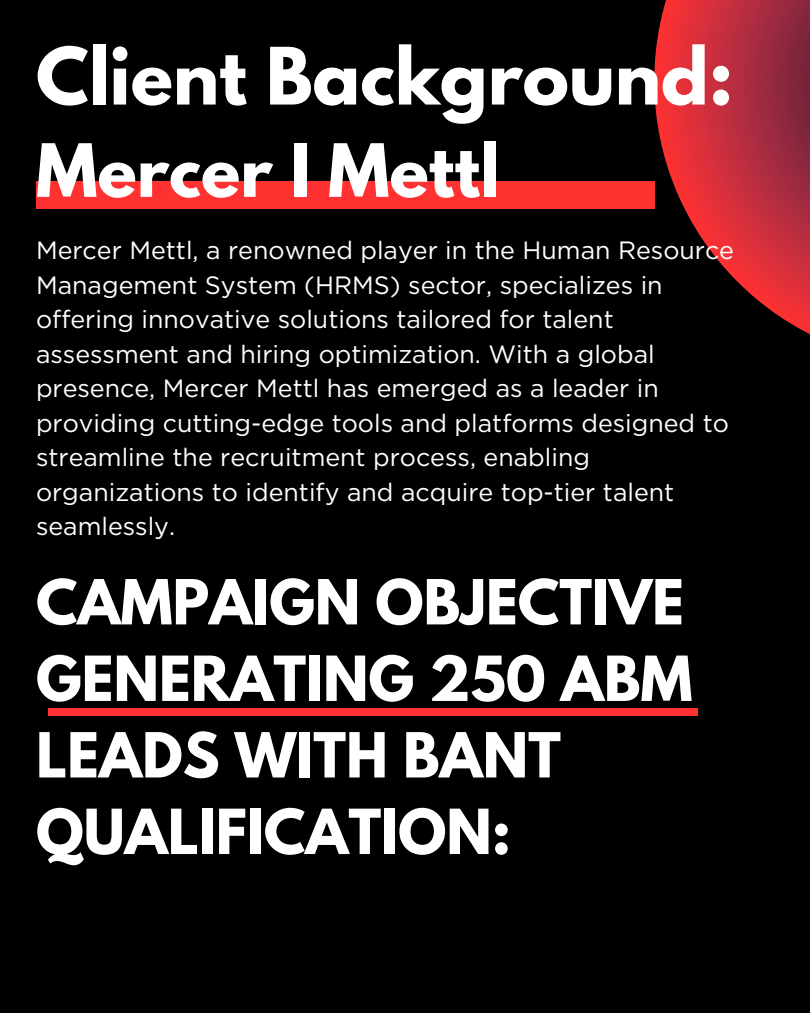
<style>
.page{position:relative;width:810px;height:1013px;background:#fff}
.page>*{position:absolute;margin:0;border:0;box-sizing:border-box;transform-origin:0 0}
.t1{font:700 70px "League Spartan";color:#fff}
.t2{font:700 65px "League Spartan";color:#fff}
.t3{font:700 55px/76.5px "League Spartan";color:#fff}
.t4{font:25px/34.5px "Gotham";color:#fff}
</style>
<div class="page">
<div style="left:0;top:0;width:810px;height:1012px;background:#000"></div>
<svg style="left:654px;top:0;width:156px;height:335px"></svg>
<div style="left:36px;top:181px;width:618px;height:27px;background:#ff3131"></div>
<div style="left:48px;top:708px;width:650px;height:7px;background:#ff3131"></div>
<h1 class="t1" style="left:36px;top:41px;width:699px">Client Background:</h1>
<h1 class="t2" style="left:36px;top:138px;width:465px">Mercer I Mettl</h1>
<p class="t4" style="left:36px;top:233px;width:700px">Mercer Mettl, a renowned player in the Human Resource Management System (HRMS) sector, specializes in offering innovative solutions tailored for talent assessment and hiring optimization. With a global presence, Mercer Mettl has emerged as a leader in providing cutting-edge tools and platforms designed to streamline the recruitment process, enabling organizations to identify and acquire top-tier talent seamlessly.</p>
<p class="t3" style="left:36px;top:571px;width:658px">CAMPAIGN OBJECTIVE<br>GENERATING 250 ABM<br>LEADS WITH BANT<br>QUALIFICATION:</p>
</div>
